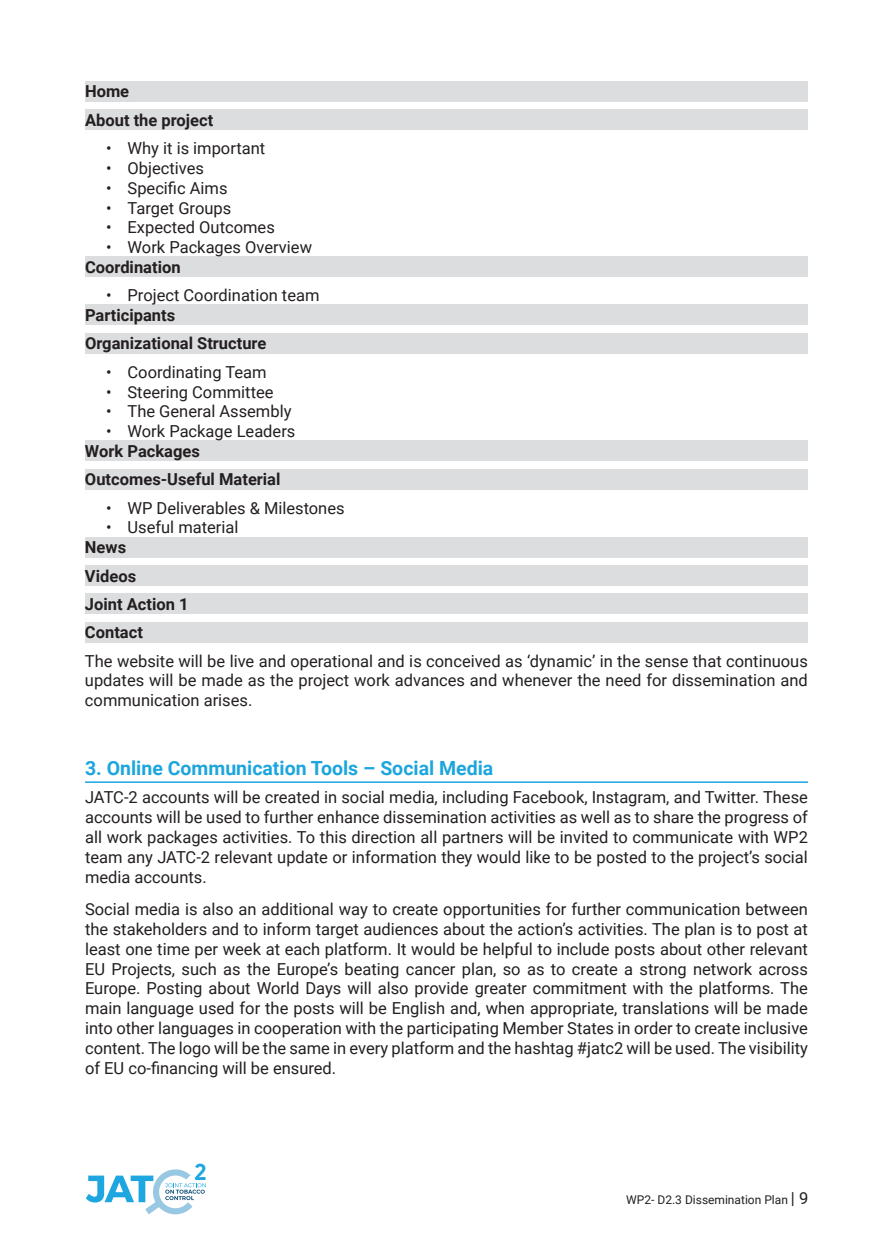
<style>
.page{position:relative;width:893px;height:1234px;background:#fff}
.page>*{position:absolute;margin:0;border:0;box-sizing:border-box;transform-origin:0 0}
.t1{font:22.8px "Solomon Sans Bold";color:#1da6df}
.t2{font:700 19.5px "Roboto";color:#1da6dd}
.t3{font:16.5px/19.8px "Roboto";color:#231f20;text-align:justify}
.t4{font:700 16.5px/28.3px "Roboto";color:#231f20}
.t5{font:12px "Roboto";color:#231f20}
.s1{font-size:16.5px}
</style>
<div class="page">
<svg style="left:86px;top:1169px;width:120px;height:44px"></svg>
<div style="left:85px;top:81px;width:723px;height:21px;background:#dcdddf"></div>
<div style="left:85px;top:109px;width:723px;height:21px;background:#dcdddf"></div>
<div style="left:85px;top:256px;width:723px;height:21px;background:#dcdddf"></div>
<div style="left:85px;top:304px;width:723px;height:21px;background:#dcdddf"></div>
<div style="left:85px;top:333px;width:723px;height:20px;background:#dcdddf"></div>
<div style="left:85px;top:440px;width:723px;height:21px;background:#dcdddf"></div>
<div style="left:85px;top:468px;width:723px;height:21px;background:#dcdddf"></div>
<div style="left:85px;top:536px;width:723px;height:21px;background:#dcdddf"></div>
<div style="left:85px;top:565px;width:723px;height:20px;background:#dcdddf"></div>
<div style="left:85px;top:593px;width:723px;height:21px;background:#dcdddf"></div>
<div style="left:85px;top:621px;width:723px;height:21px;background:#dcdddf"></div>
<hr style="left:85px;top:781px;width:723px;height:1px;background:#1da6dd">
<p class="t4" style="left:85px;top:77px;width:130px">Home<br>About the project</p>
<p class="t3" style="left:106px;top:138px;width:160px">• Why it is important</p>
<p class="t3" style="left:106px;top:157px;width:99px">• Objectives</p>
<p class="t3" style="left:106px;top:177px;width:123px">• Specific Aims</p>
<p class="t3" style="left:106px;top:197px;width:126px">• Target Groups</p>
<p class="t3" style="left:106px;top:217px;width:170px">• Εxpected Outcomes</p>
<p class="t3" style="left:106px;top:237px;width:207px">• Work Packages Overview</p>
<p class="t4" style="left:85px;top:252px;width:97px">Coordination</p>
<p class="t3" style="left:106px;top:285px;width:215px">• Project Coordination team</p>
<p class="t4" style="left:85px;top:300px;width:183px">Participants<br>Organizational Structure</p>
<p class="t3" style="left:106px;top:361px;width:162px">• Coordinating Team</p>
<p class="t3" style="left:106px;top:381px;width:169px">• Steering Committee</p>
<p class="t3" style="left:106px;top:401px;width:187px">• The General Assembly</p>
<p class="t3" style="left:106px;top:421px;width:191px">• Work Package Leaders</p>
<p class="t4" style="left:85px;top:436px;width:197px">Work Packages<br>Outcomes-Useful Material</p>
<p class="t3" style="left:106px;top:497px;width:240px">• WP Deliverables &amp; Milestones</p>
<p class="t3" style="left:106px;top:517px;width:134px">• Useful material</p>
<p class="t4" style="left:85px;top:532px;width:105px">News<br>Videos<br>Joint Action 1<br>Contact</p>
<p class="t3" style="left:85px;top:650px;width:724px">The website will be live and operational and is conceived as ‘dynamic’ in the sense that continuous updates will be made as the project work advances and whenever the need for dissemination and communication arises.</p>
<p class="t2" style="left:85px;top:754px;width:410px">3. Online Communication Tools – Social Media</p>
<p class="t3" style="left:85px;top:786px;width:724px">JATC-2 accounts will be created in social media, including Facebook, Instagram, and Twitter. These accounts will be used to further enhance dissemination activities as well as to share the progress of all work packages activities. To this direction all partners will be invited to communicate with WP2 team any JATC-2 relevant update or information they would like to be posted to the project’s social media accounts.</p>
<p class="t3" style="left:85px;top:898px;width:724px">Social media is also an additional way to create opportunities for further communication between the stakeholders and to inform target audiences about the action’s activities. The plan is to post at least one time per week at each platform. It would be helpful to include posts about other relevant EU Projects, such as the Europe’s beating cancer plan, so as to create a strong network across Europe. Posting about World Days will also provide greater commitment with the platforms. The main language used for the posts will be English and, when appropriate, translations will be made into other languages in cooperation with the participating Member States in order to create inclusive content. The logo will be the same in every platform and the hashtag #jatc2 will be used. The visibility of EU co-financing will be ensured.</p>
<h1 class="t1" style="left:195px;top:1158px;width:14px">2</h1>
<p class="t5" style="left:626px;top:1190px;width:184px">WP2- D2.3 Dissemination Plan <span class="s1">| 9</span></p>
</div>
